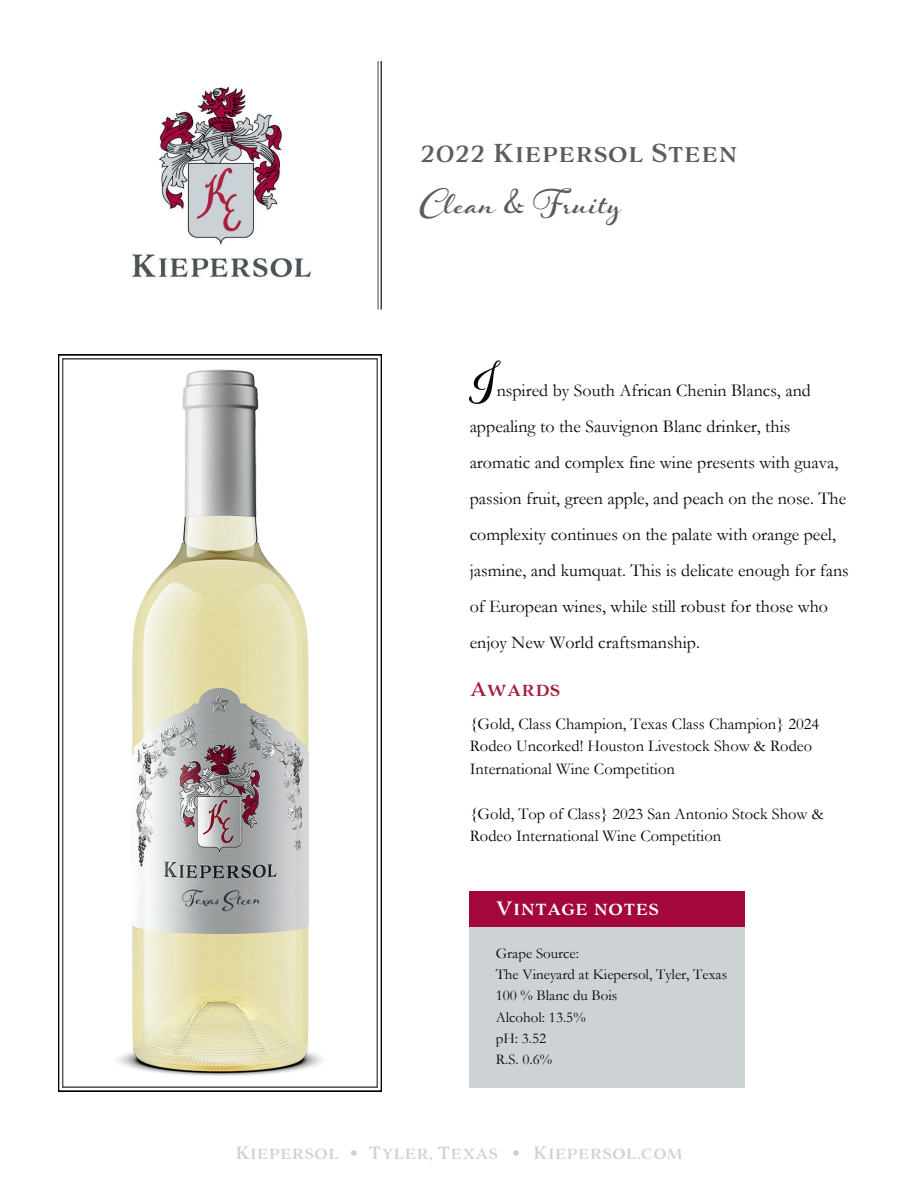
<style>
.page{position:relative;width:918px;height:1188px;background:#fff}
.page>*{position:absolute;margin:0;border:0;box-sizing:border-box;transform-origin:0 0}
.t1{font:700 63px "Hummingbird";color:#080704}
.t2{font:700 48px "Hummingbird";color:#5f5b59}
.t3{font:24px "Adorn Serif";color:#5f5b59}
.t4{font:18px/36px "Garamond";color:#080704}
.t5{font:18px "Adorn Serif";color:#fff}
.t6{font:18px "Adorn Serif";color:#a71f3e}
.t7{font:16.5px/22.5px "Garamond";color:#080704}
.t8{font:16.5px "Adorn Serif";color:#d2d2d2}
.t9{font:15px/21.3px "Garamond";color:#080704}
</style>
<div class="page">
<img style="left:132px;top:86px;width:179px;height:191px">
<hr style="left:378px;top:61px;width:1px;height:249px;background:#585757">
<hr style="left:381px;top:61px;width:1px;height:249px;background:#000">
<svg style="left:58px;top:355px;width:324px;height:736px"></svg>
<svg style="left:62px;top:359px;width:315px;height:729px"></svg>
<div style="left:470px;top:927px;width:275px;height:160px;background:#cdd2d4"></div>
<div style="left:470px;top:892px;width:275px;height:35px;background:#a3073c"></div>
<svg style="left:351px;top:1150px;width:6px;height:6px"></svg>
<svg style="left:513px;top:1150px;width:6px;height:6px"></svg>
<img style="left:83px;top:354px;width:274px;height:738px">
<h3 class="t3" style="left:420px;top:136px;width:319px">2022 Kiepersol Steen</h3>
<h2 class="t2" style="left:420px;top:169px;width:202px">Clean &amp; Fruity</h2>
<h1 class="t1" style="left:469px;top:335px;width:27px">I</h1>
<p class="t4" style="left:470px;top:372px;width:381px;text-indent:27px">nspired by South African Chenin Blancs, and appealing to the Sauvignon Blanc drinker, this aromatic and complex fine wine presents with guava, passion fruit, green apple, and peach on the nose. The complexity continues on the palate with orange peel, jasmine, and kumquat. This is delicate enough for fans of European wines, while still robust for those who enjoy New World craftsmanship.</p>
<p class="t6" style="left:470px;top:677px;width:92px">Awards</p>
<p class="t7" style="left:470px;top:712px;width:351px">{Gold, Class Champion, Texas Class Champion} 2024<br>Rodeo Uncorked! Houston Livestock Show &amp; Rodeo<br>International Wine Competition</p>
<p class="t7" style="left:470px;top:802px;width:356px">{Gold, Top of Class} 2023 San Antonio Stock Show &amp;<br>Rodeo International Wine Competition</p>
<p class="t5" style="left:496px;top:896px;width:165px">Vintage notes</p>
<p class="t9" style="left:496px;top:942px;width:233px">Grape Source:<br>The Vineyard at Kiepersol, Tyler, Texas<br>100 % Blanc du Bois<br>Alcohol: 13.5%<br>pH: 3.52<br>R.S. 0.6%</p>
<p class="t8" style="left:235px;top:1142px;width:105px">Kiepersol</p>
<p class="t8" style="left:369px;top:1142px;width:131px">Tyler, Texas</p>
<p class="t8" style="left:533px;top:1142px;width:152px">Kiepersol.com</p>
</div>
